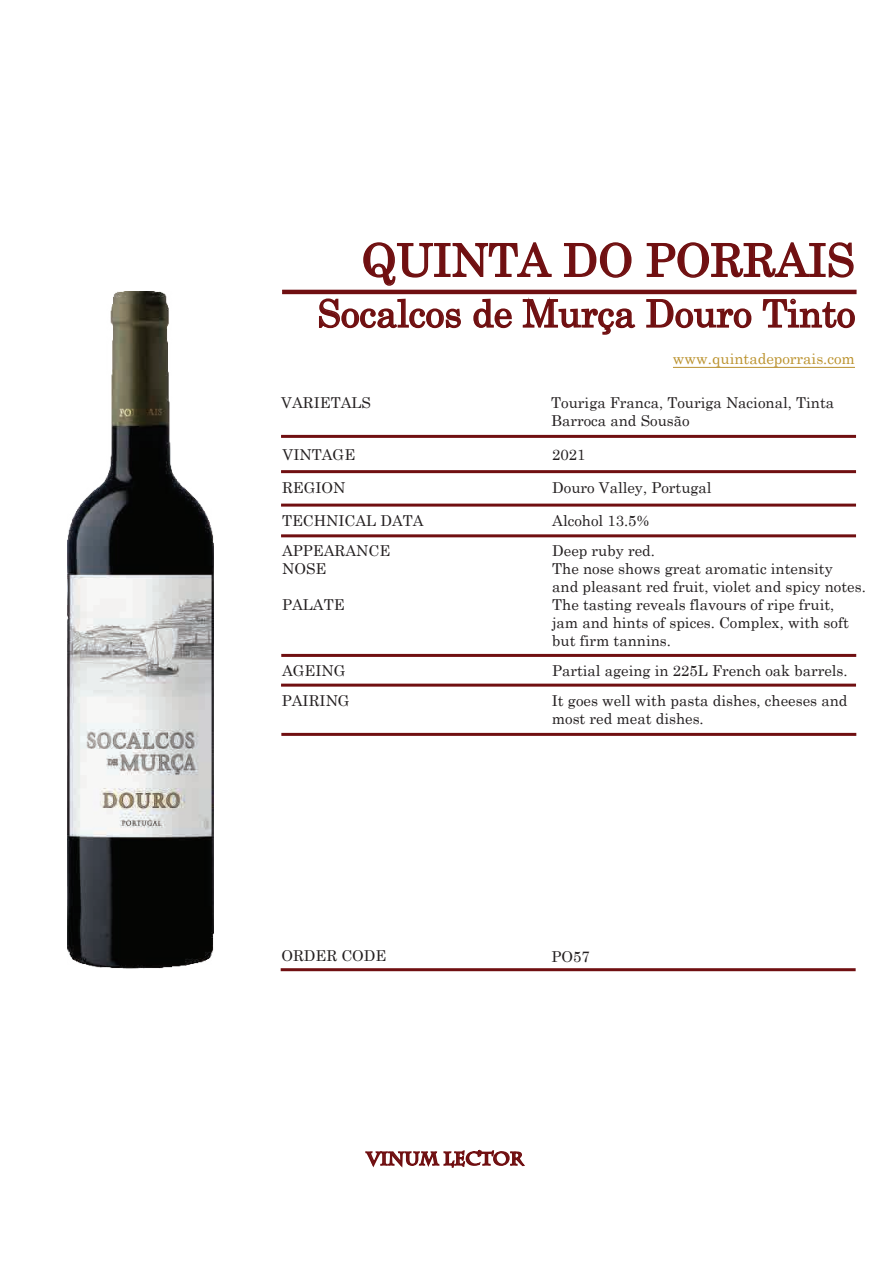
<style>
.page{position:relative;width:893px;height:1263px;background:#fff}
.page>*{position:absolute;margin:0;border:0;box-sizing:border-box;transform-origin:0 0}
.t1{font:45px "Century";color:#700f11}
.t2{font:37.5px "Century";color:#700f11}
.t3{font:700 18px "Charlemagne Std";color:#700f11}
.t4{font:15px/18px "Century";color:#231f20}
.t5{font:15px "Century";color:#bb922e}
</style>
<div class="page">
<hr style="left:281px;top:290px;width:576px;height:4px;background:#700f11">
<svg style="left:319px;top:298px;width:142px;height:31px"></svg>
<svg style="left:473px;top:298px;width:39px;height:31px"></svg>
<svg style="left:522px;top:292px;width:114px;height:43px"></svg>
<svg style="left:646px;top:299px;width:106px;height:30px"></svg>
<svg style="left:762px;top:298px;width:93px;height:31px"></svg>
<div style="left:281px;top:968px;width:575px;height:3px;border:2px solid #700f11"></div>
<svg style="left:363px;top:242px;width:189px;height:44px"></svg>
<svg style="left:564px;top:242px;width:68px;height:36px"></svg>
<svg style="left:646px;top:242px;width:208px;height:36px"></svg>
<svg style="left:365px;top:1149px;width:160px;height:19px"></svg>
<hr style="left:673px;top:367px;width:182px;height:1px;background:#b9902e">
<div style="left:281px;top:504px;width:575px;height:3px;border:2px solid #700f11"></div>
<div style="left:281px;top:534px;width:575px;height:3px;border:2px solid #700f11"></div>
<div style="left:281px;top:684px;width:575px;height:3px;border:2px solid #700f11"></div>
<div style="left:281px;top:435px;width:575px;height:3px;border:2px solid #700f11"></div>
<div style="left:281px;top:470px;width:575px;height:3px;border:2px solid #700f11"></div>
<div style="left:281px;top:654px;width:575px;height:3px;border:2px solid #700f11"></div>
<div style="left:281px;top:733px;width:575px;height:3px;border:2px solid #700f11"></div>
<img style="left:67px;top:292px;width:146px;height:677px">
<h1 class="t1" style="left:361px;top:222px;width:495px">QUINTA DO PORRAIS</h1>
<h2 class="t2" style="left:317px;top:282px;width:540px">Socalcos de Murça Douro Tinto</h2>
<p class="t5" style="left:673px;top:346px;width:183px">www.quintadeporrais.com</p>
<p class="t4" style="left:281px;top:392px;width:91px">VARIETALS</p>
<p class="t4" style="left:551px;top:392px;width:284px">Touriga Franca, Touriga Nacional, Tinta<br>Barroca and Sousão</p>
<p class="t4" style="left:283px;top:444px;width:74px">VINTAGE</p>
<p class="t4" style="left:552px;top:444px;width:35px">2021</p>
<p class="t4" style="left:282px;top:477px;width:65px">REGION</p>
<p class="t4" style="left:552px;top:477px;width:161px">Douro Valley, Portugal</p>
<p class="t4" style="left:282px;top:510px;width:143px">TECHNICAL DATA</p>
<p class="t4" style="left:552px;top:510px;width:98px">Alcohol 13.5%</p>
<p class="t4" style="left:282px;top:540px;width:110px">APPEARANCE</p>
<p class="t4" style="left:552px;top:540px;width:104px">Deep ruby red.</p>
<p class="t4" style="left:282px;top:558px;width:46px">NOSE</p>
<p class="t4" style="left:552px;top:558px;width:315px">The nose shows great aromatic intensity<br>and pleasant red fruit, violet and spicy notes.</p>
<p class="t4" style="left:282px;top:594px;width:64px">PALATE</p>
<p class="t4" style="left:552px;top:594px;width:298px">The tasting reveals flavours of ripe fruit, jam and hints of spices. Complex, with soft but firm tannins.</p>
<p class="t4" style="left:282px;top:660px;width:65px">AGEING</p>
<p class="t4" style="left:552px;top:660px;width:297px">Partial ageing in 225L French oak barrels.</p>
<p class="t4" style="left:282px;top:690px;width:69px">PAIRING</p>
<p class="t4" style="left:552px;top:690px;width:297px">It goes well with pasta dishes, cheeses and most red meat dishes.</p>
<p class="t4" style="left:281px;top:945px;width:106px">ORDER CODE</p>
<p class="t4" style="left:551px;top:947px;width:40px">PO57</p>
<p class="t3" style="left:367px;top:1148px;width:158px">VINUM LECTOR</p>
</div>
